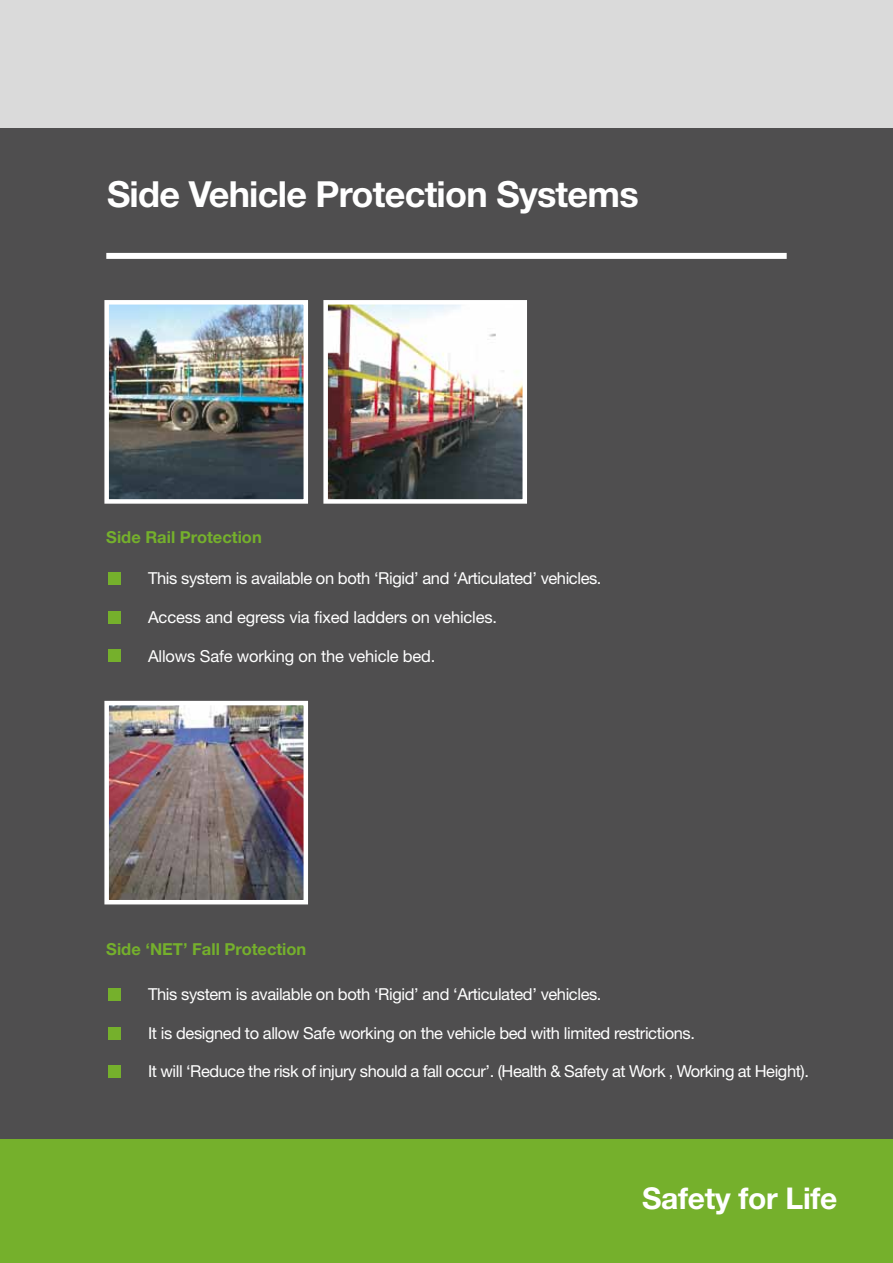
<style>
.page{position:relative;width:893px;height:1263px;background:#fff}
.page>*{position:absolute;margin:0;border:0;box-sizing:border-box;transform-origin:0 0}
.t1{font:700 36px "Helvetica Neue";letter-spacing:-.02em;color:#fff}
.t2{font:700 30px "Helvetica Neue";letter-spacing:-.01em;color:#fff}
.t3{font:16.5px "Helvetica Neue";letter-spacing:-.025em;color:#fff}
.t4{font:700 16.5px "Helvetica Neue";color:#75b02c}
</style>
<div class="page">
<div style="left:0;top:77px;width:893px;height:1151px;background:#4f4e4f"></div>
<div style="left:0;top:1140px;width:893px;height:123px;background:#75b02c"></div>
<div style="left:0;top:0;width:893px;height:128px;background:#dadada"></div>
<div style="left:106px;top:253px;width:681px;height:6px;background:#fff"></div>
<div style="left:108px;top:572px;width:12px;height:13px;background:#75b02c"></div>
<div style="left:108px;top:988px;width:12px;height:13px;background:#75b02c"></div>
<div style="left:108px;top:611px;width:12px;height:12px;background:#75b02c"></div>
<div style="left:108px;top:1027px;width:12px;height:12px;background:#75b02c"></div>
<div style="left:108px;top:649px;width:12px;height:13px;background:#75b02c"></div>
<div style="left:108px;top:1065px;width:12px;height:13px;background:#75b02c"></div>
<img style="left:109px;top:305px;width:194px;height:194px">
<div style="left:104px;top:300px;width:204px;height:204px;border:4px solid #fff"></div>
<img style="left:109px;top:706px;width:194px;height:193px">
<div style="left:104px;top:701px;width:204px;height:203px;border:4px solid #fff"></div>
<img style="left:328px;top:305px;width:194px;height:194px">
<div style="left:323px;top:300px;width:204px;height:204px;border:4px solid #fff"></div>
<h1 class="t1" style="left:107px;top:172px;width:533px">Side Vehicle Protection Systems</h1>
<p class="t4" style="left:106px;top:527px;width:157px">Side Rail Protection</p>
<p class="t3" style="left:148px;top:569px;width:455px">This system is available on both ‘Rigid’ and ‘Articulated’ vehicles.</p>
<p class="t3" style="left:148px;top:607px;width:351px">Access and egress via fixed ladders on vehicles.</p>
<p class="t3" style="left:148px;top:646px;width:289px">Allows Safe working on the vehicle bed.</p>
<p class="t4" style="left:106px;top:939px;width:202px">Side ‘NET’ Fall Protection</p>
<p class="t3" style="left:148px;top:984px;width:455px">This system is available on both ‘Rigid’ and ‘Articulated’ vehicles.</p>
<p class="t3" style="left:148px;top:1023px;width:548px">It is designed to allow Safe working on the vehicle bed with limited restrictions.</p>
<p class="t3" style="left:148px;top:1061px;width:662px">It will ‘Reduce the risk of injury should a fall occur’. (Health &amp; Safety at Work , Working at Height).</p>
<h2 class="t2" style="left:642px;top:1179px;width:197px">Safety for Life</h2>
</div>
